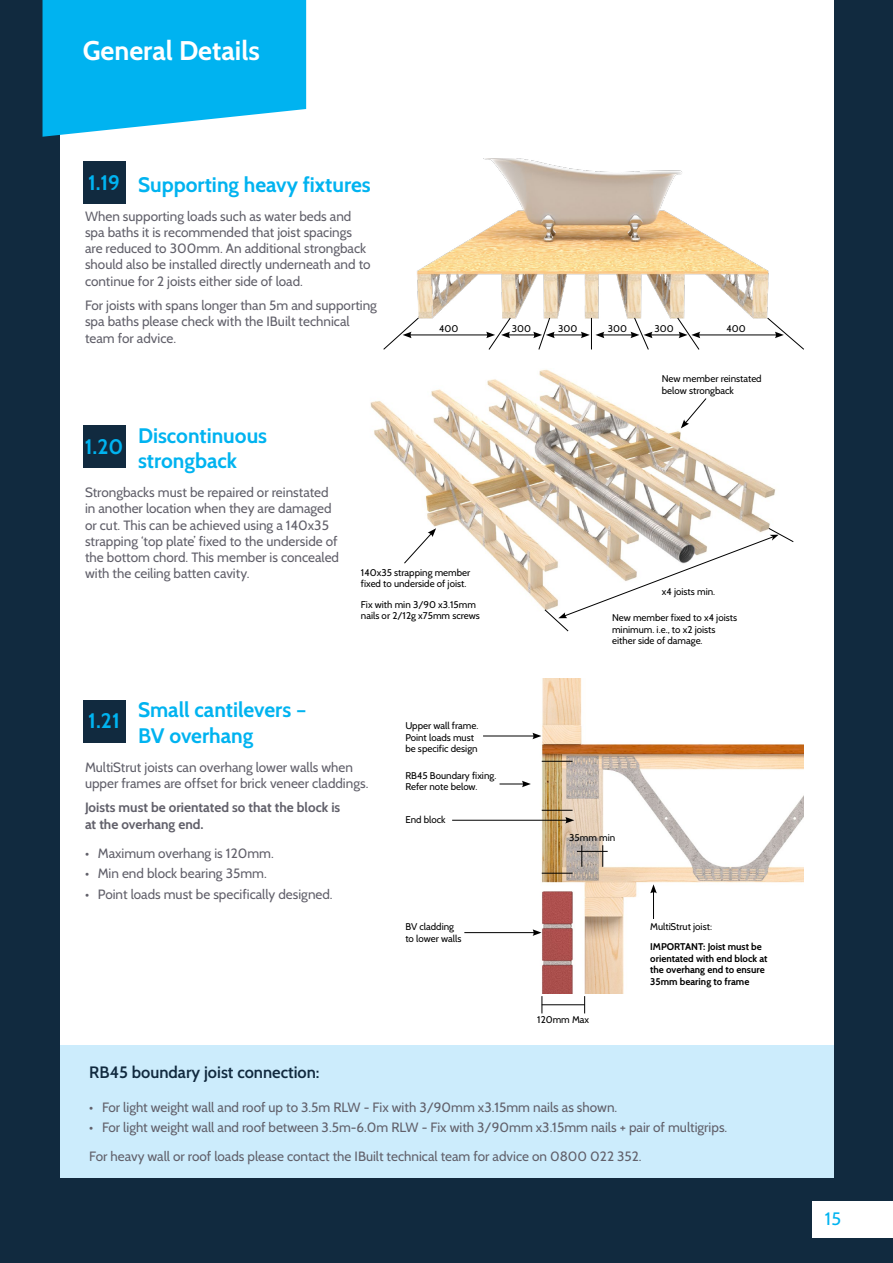
<style>
.page{position:relative;width:893px;height:1263px;background:#112a3f}
.page>*{position:absolute;margin:0;border:0;box-sizing:border-box;transform-origin:0 0}
.t1{font:700 27px "Cabin";color:#fff}
.t2{font:700 21px/25.2px "Cabin";color:#00b3f0}
.t3{font:18px "Cabin";color:#00b3f0}
.t4{font:600 16.5px "Cabin";color:#112a3f}
.t5{font:13.5px/16.2px "Cabin";color:#61606a}
.t6{font:700 13.5px/16.2px "Cabin";color:#61606a}
.t7{font:9.75px/11.7px "Cabin";color:#000}
.t8{font:700 9.75px/11.7px "Cabin";color:#000}
</style>
<div class="page">
<div style="left:60px;top:0;width:773px;height:1178px;background:#fff"></div>
<div style="left:60px;top:1045px;width:773px;height:133px;background:#ccecfc"></div>
<img style="left:417px;top:159px;width:352px;height:160px">
<hr style="left:591px;top:318px;width:1px;height:31px;background:#000">
<hr style="left:409px;top:335px;width:80px;height:1px;background:#000">
<svg style="left:383px;top:318px;width:36px;height:32px"></svg>
<hr style="left:698px;top:335px;width:79px;height:1px;background:#000">
<svg style="left:767px;top:318px;width:37px;height:32px"></svg>
<hr style="left:650px;top:335px;width:31px;height:1px;background:#000">
<svg style="left:677px;top:317px;width:23px;height:33px"></svg>
<hr style="left:552px;top:335px;width:31px;height:1px;background:#000">
<svg style="left:486px;top:317px;width:69px;height:33px"></svg>
<hr style="left:602px;top:335px;width:31px;height:1px;background:#000">
<svg style="left:581px;top:332px;width:23px;height:6px"></svg>
<svg style="left:630px;top:317px;width:23px;height:33px"></svg>
<svg style="left:43px;top:0;width:263px;height:137px;background:#1abaf1"></svg>
<img style="left:370px;top:369px;width:406px;height:240px">
<img style="left:525px;top:678px;width:278px;height:316px">
<div style="left:662px;top:373px;width:125px;height:21px;background:#fff"></div>
<div style="left:361px;top:566px;width:125px;height:53px;background:#fff"></div>
<div style="left:650px;top:920px;width:126px;height:65px;background:#fff"></div>
<svg style="left:404px;top:528px;width:32px;height:36px"></svg>
<svg style="left:681px;top:398px;width:26px;height:30px"></svg>
<svg style="left:544px;top:528px;width:250px;height:103px"></svg>
<hr style="left:483px;top:736px;width:52px;height:1px;background:#000">
<svg style="left:532px;top:733px;width:9px;height:6px"></svg>
<svg style="left:499px;top:781px;width:32px;height:6px"></svg>
<hr style="left:452px;top:820px;width:116px;height:1px;background:#000">
<svg style="left:565px;top:817px;width:9px;height:6px"></svg>
<hr style="left:464px;top:932px;width:71px;height:1px;background:#000">
<svg style="left:533px;top:929px;width:9px;height:7px"></svg>
<svg style="left:650px;top:884px;width:7px;height:35px"></svg>
<svg style="left:542px;top:996px;width:1px;height:17px"></svg>
<svg style="left:584px;top:996px;width:1px;height:17px"></svg>
<hr style="left:542px;top:1004px;width:43px;height:1px;background:#000">
<hr style="left:542px;top:873px;width:31px;height:1px;background:#000">
<svg style="left:581px;top:845px;width:1px;height:22px"></svg>
<svg style="left:602px;top:845px;width:1px;height:22px"></svg>
<hr style="left:577px;top:851px;width:31px;height:1px;background:#000">
<hr style="left:542px;top:810px;width:31px;height:1px;background:#000">
<hr style="left:542px;top:761px;width:31px;height:1px;background:#000">
<div style="left:83px;top:161px;width:42px;height:43px;background:#112a3f"></div>
<div style="left:83px;top:425px;width:42px;height:43px;background:#112a3f"></div>
<div style="left:83px;top:700px;width:42px;height:42px;background:#112a3f"></div>
<div style="left:812px;top:1201px;width:81px;height:36px;background:#fff"></div>
<h1 class="t1" style="left:83px;top:34px;width:179px">General Details</h1>
<h2 class="t2" style="left:88px;top:170px;width:33px">1.19</h2>
<h2 class="t2" style="left:138px;top:172px;width:234px">Supporting heavy fixtures</h2>
<p class="t5" style="left:85px;top:208px;width:287px">When supporting loads such as water beds and spa baths it is recommended that joist spacings are reduced to 300mm. An additional strongback should also be installed directly underneath and to continue for 2 joists either side of load.</p>
<p class="t5" style="left:85px;top:297px;width:293px">For joists with spans longer than 5m and supporting spa baths please check with the IBuilt technical team for advice.</p>
<p class="t7" style="left:439px;top:322px;width:21px">400</p>
<p class="t7" style="left:512px;top:322px;width:21px">300</p>
<p class="t7" style="left:558px;top:322px;width:21px">300</p>
<p class="t7" style="left:608px;top:322px;width:21px">300</p>
<p class="t7" style="left:654px;top:322px;width:21px">300</p>
<p class="t7" style="left:726px;top:322px;width:21px">400</p>
<p class="t7" style="left:662px;top:373px;width:101px">New member reinstated below strongback</p>
<h2 class="t2" style="left:138px;top:423px;width:131px">Discontinuous strongback</h2>
<p class="t5" style="left:85px;top:484px;width:256px">Strongbacks must be repaired or reinstated in another location when they are damaged or cut. This can be achieved using a 140x35 strapping ‘top plate’ fixed to the underside of the bottom chord. This member is concealed with the ceiling batten cavity.</p>
<h2 class="t2" style="left:85px;top:434px;width:40px">1.20</h2>
<p class="t7" style="left:361px;top:566px;width:111px">140x35 strapping member fixed to underside of joist.</p>
<p class="t7" style="left:361px;top:598px;width:120px">Fix with min 3/90 x3.15mm nails or 2/12g x75mm screws</p>
<h2 class="t2" style="left:138px;top:697px;width:170px">Small cantilevers –<br>BV overhang</h2>
<p class="t5" style="left:85px;top:759px;width:285px">MultiStrut joists can overhang lower walls when upper frames are offset for brick veneer claddings.</p>
<p class="t6" style="left:85px;top:799px;width:257px">Joists must be orientated so that the block is at the overhang end.</p>
<p class="t5" style="left:85px;top:845px;width:190px">• Maximum overhang is 120mm.</p>
<p class="t5" style="left:85px;top:865px;width:183px">• Min end block bearing 35mm.</p>
<p class="t5" style="left:85px;top:885px;width:249px">• Point loads must be specifically designed.</p>
<h2 class="t2" style="left:88px;top:708px;width:33px">1.21</h2>
<p class="t7" style="left:405px;top:720px;width:75px">Upper wall frame.<br>Point loads must be specific design</p>
<p class="t7" style="left:405px;top:769px;width:92px">RB45 Boundary fixing.<br>Refer note below.</p>
<p class="t7" style="left:405px;top:814px;width:42px">End block</p>
<p class="t7" style="left:405px;top:920px;width:58px">BV cladding to lower walls</p>
<p class="t7" style="left:662px;top:585px;width:55px">x4 joists min.</p>
<p class="t7" style="left:612px;top:612px;width:127px">New member fixed to x4 joists minimum. i.e., to x2 joists either side of damage.</p>
<p class="t7" style="left:569px;top:831px;width:47px">35mm min</p>
<p class="t7" style="left:537px;top:1013px;width:53px">120mm Max</p>
<p class="t7" style="left:650px;top:920px;width:63px">MultiStrut joist:</p>
<p class="t8" style="left:650px;top:941px;width:119px">IMPORTANT: Joist must be orientated with end block at the overhang end to ensure<br>35mm bearing to frame</p>
<p class="t4" style="left:89px;top:1062px;width:232px">RB45 boundary joist connection:</p>
<p class="t5" style="left:89px;top:1098px;width:529px">• For light weight wall and roof up to 3.5m RLW - Fix with 3/90mm x3.15mm nails as shown.</p>
<p class="t5" style="left:89px;top:1113px;width:640px;line-height:29px">• For light weight wall and roof between 3.5m-6.0m RLW - Fix with 3/90mm x3.15mm nails + pair of multigrips.<br>For heavy wall or roof loads please contact the IBuilt technical team for advice on 0800 022 352.</p>
<h3 class="t3" style="left:825px;top:1208px;width:18px">15</h3>
</div>
